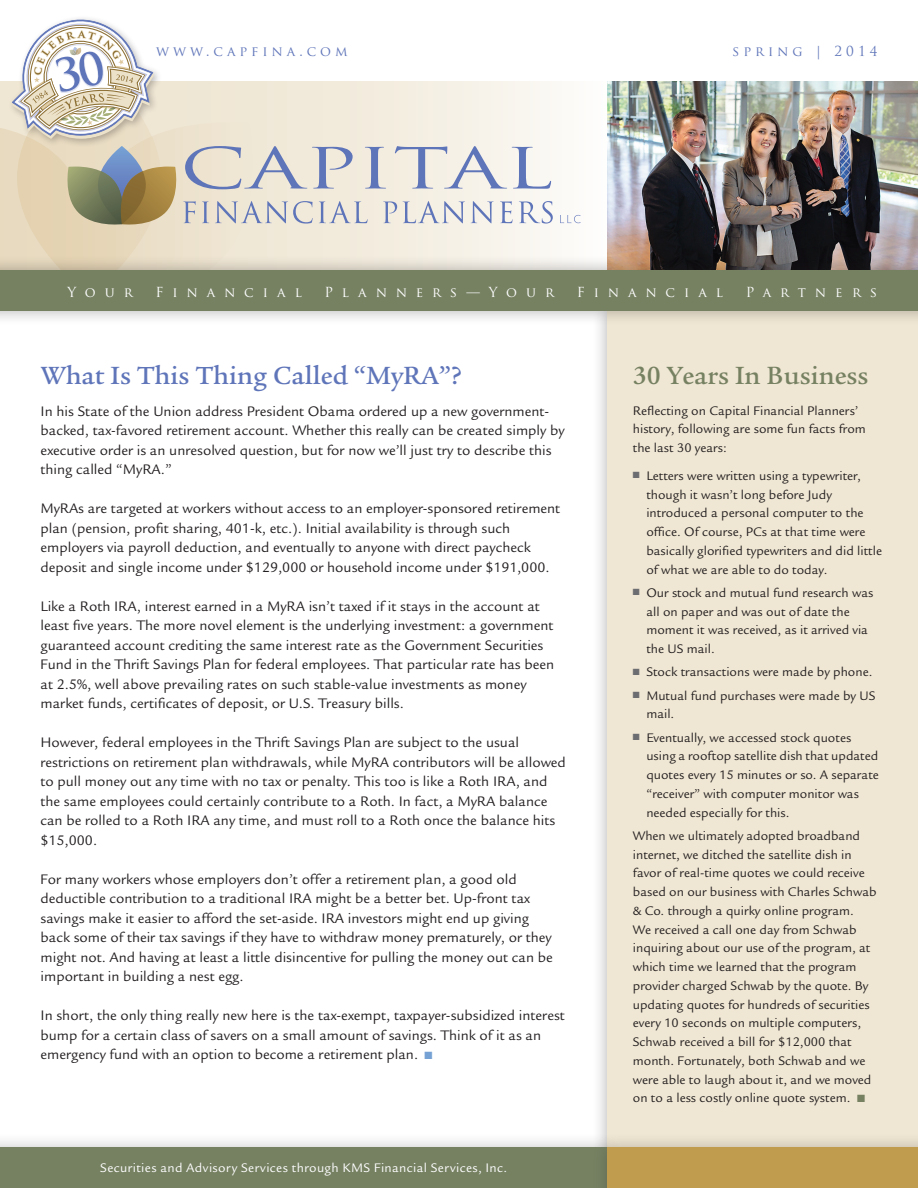
<style>
.page{position:relative;width:918px;height:1188px;background:#fff}
.page>*{position:absolute;margin:0;border:0;box-sizing:border-box;transform-origin:0 0}
.t1{font:500 27px "Legacy Serif";color:#5f75b9}
.t2{font:500 27px "Legacy Serif";color:#768162}
.t3{font:15px/19.5px "Legacy Sans";color:#231f20}
.Body{font:13.5px/18.8px "Legacy Sans";color:#231f20}
.t4{font:13.5px "Legacy Sans";letter-spacing:.03em;color:#fff}
.t5{font:13.5px "Trajan Pro";letter-spacing:.67em;color:#fff}
.t6{font:13.5px "Trajan Pro";letter-spacing:.3em;color:#5f75b9}
.s1{color:#76a1d4}
.s2{color:#6c6d70}
.s3{color:#768162}
</style>
<div class="page">
<div style="left:592px;top:295px;width:326px;height:893px;background:#231f20;opacity:.35"></div>
<div style="left:608px;top:310px;width:310px;height:878px;background:#efe6d3"></div>
<div style="left:0;top:81px;width:608px;height:229px;background:#fdfdfb"></div>
<img style="left:608px;top:81px;width:310px;height:174px">
<div style="left:0;top:1132px;width:623px;height:56px;background:#231f20;opacity:.25"></div>
<div style="left:0;top:1148px;width:608px;height:40px;background:#768162"></div>
<div style="left:0;top:255px;width:918px;height:71px;background:#231f20;opacity:.35"></div>
<div style="left:0;top:270px;width:918px;height:40px;background:#768162"></div>
<div style="left:592px;top:1132px;width:326px;height:56px;background:#231f20;opacity:.25"></div>
<div style="left:608px;top:1148px;width:310px;height:40px;background:#bf9c4e"></div>
<svg style="left:0;top:18px;width:581px;height:252px"></svg>
<p class="t6" style="left:156px;top:42px;width:193px">www.capfina.com</p>
<p class="t6" style="left:733px;top:42px;width:146px">spring | 2014</p>
<p class="t5" style="left:68px;top:283px;width:67px">Your</p>
<p class="t5" style="left:155px;top:283px;width:148px">Financial</p>
<p class="t5" style="left:324px;top:283px;width:231px">Planners—Your</p>
<p class="t5" style="left:577px;top:283px;width:148px">Financial</p>
<p class="t5" style="left:746px;top:283px;width:133px">Partners</p>
<p class="t1" style="left:40px;top:360px;width:423px">What Is This Thing Called “MyRA”?</p>
<p class="t3" style="left:40px;top:401px;width:526px">In his State of the Union address President Obama ordered up a new government&shy;backed, tax-favored retirement account. Whether this really can be created simply by executive order is an unresolved question, but for now we’ll just try to describe this thing called “MyRA.”</p>
<p class="t3" style="left:40px;top:499px;width:521px">MyRAs are targeted at workers without access to an employer-sponsored retirement plan (pension, profit sharing, 401-k, etc.). Initial availability is through such employers via payroll deduction, and eventually to anyone with direct paycheck deposit and single income under $129,000 or household income under $191,000.</p>
<p class="t3" style="left:40px;top:596px;width:515px">Like a Roth IRA, interest earned in a MyRA isn’t taxed if it stays in the account at least five years. The more novel element is the underlying investment: a government guaranteed account crediting the same interest rate as the Government Securities Fund in the Thrift Savings Plan for federal employees. That particular rate has been at 2.5%, well above prevailing rates on such stable-value investments as money market funds, certificates of deposit, or U.S. Treasury bills.</p>
<p class="t3" style="left:40px;top:733px;width:527px">However, federal employees in the Thrift Savings Plan are subject to the usual restrictions on retirement plan withdrawals, while MyRA contributors will be allowed to pull money out any time with no tax or penalty. This too is like a Roth IRA, and the same employees could certainly contribute to a Roth. In fact, a MyRA balance can be rolled to a Roth IRA any time, and must roll to a Roth once the balance hits $15,000.</p>
<p class="t3" style="left:40px;top:869px;width:514px">For many workers whose employers don’t offer a retirement plan, a good old deductible contribution to a traditional IRA might be a better bet. Up-front tax savings make it easier to afford the set-aside. IRA investors might end up giving back some of their tax savings if they have to withdraw money prematurely, or they might not. And having at least a little disincentive for pulling the money out can be important in building a nest egg.</p>
<p class="t3" style="left:40px;top:1006px;width:526px">In short, the only thing really new here is the tax-exempt, taxpayer-subsidized interest bump for a certain class of savers on a small amount of savings. Think of it as an emergency fund with an option to become a retirement plan. <span class="s1">■</span></p>
<p class="t4" style="left:100px;top:1160px;width:409px">Securities and Advisory Services through KMS Financial Services, Inc.</p>
<p class="t2" style="left:633px;top:360px;width:237px">30 Years In Business</p>
<p class="Body" style="left:633px;top:401px;width:234px">Reflecting on Capital Financial Planners’ history, following are some fun facts from the last 30 years:</p>
<p class="Body" style="left:646px;top:466px;width:237px;text-indent:-14px"><span class="s2">■</span> Letters were written using a typewriter, though it wasn’t long before Judy introduced a personal computer to the office. Of course, PCs at that time were basically glorified typewriters and did little of what we are able to do today.</p>
<p class="Body" style="left:646px;top:583px;width:229px;text-indent:-14px"><span class="s2">■</span> Our stock and mutual fund research was all on paper and was out of date the moment it was received, as it arrived via the US mail.</p>
<p class="Body" style="left:633px;top:663px;width:241px"><span class="s2">■</span> Stock transactions were made by phone.</p>
<p class="Body" style="left:646px;top:686px;width:231px;text-indent:-14px"><span class="s2">■</span> Mutual fund purchases were made by US mail.</p>
<p class="Body" style="left:646px;top:728px;width:234px;text-indent:-13px"><span class="s2">■</span> Eventually, we accessed stock quotes using a rooftop satellite dish that updated quotes every 15 minutes or so. A separate</p>
<p class="Body" style="left:646px;top:784px;width:214px">“receiver” with computer monitor was needed especially for this.</p>
<p class="Body" style="left:633px;top:826px;width:245px">When we ultimately adopted broadband internet, we ditched the satellite dish in favor of real-time quotes we could receive based on our business with Charles Schwab &amp; Co. through a quirky online program.<br>We received a call one day from Schwab inquiring about our use of the program, at which time we learned that the program provider charged Schwab by the quote. By updating quotes for hundreds of securities every 10 seconds on multiple computers, Schwab received a bill for $12,000 that month. Fortunately, both Schwab and we were able to laugh about it, and we moved on to a less costly online quote system. <span class="s3">■</span></p>
</div>
